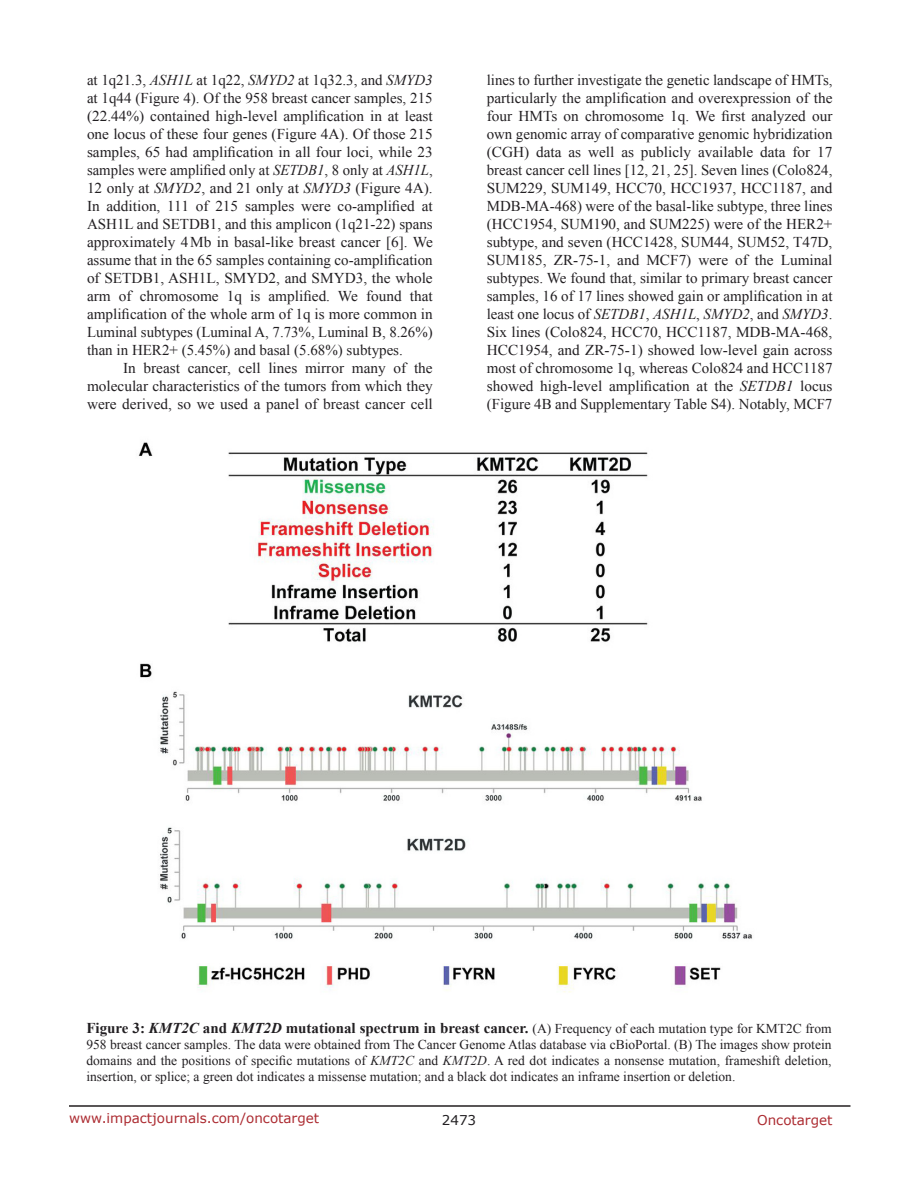
<style>
.page{position:relative;width:918px;height:1188px;background:#fff}
.page>*{position:absolute;margin:0;border:0;box-sizing:border-box;transform-origin:0 0}
.BodyText{font:15px/18px "Times New Roman";color:#221f22;text-align:justify}
.FigureText{font:700 15px "Times New Roman";color:#221f22}
.FigureText-2{font:13.5px/16.2px "Times New Roman";color:#221f22;text-align:justify}
.t1{font:13.5px "Verdana";color:#ac2b31}
.t2{font:13.5px "Verdana";color:#221f22}
.s1{font-style:italic}
.s2{font-weight:400;font-size:13.5px}
</style>
<div class="page">
<hr style="left:69px;top:1105px;width:781px;height:2px;background:#231f20">
<img style="left:138px;top:442px;width:614px;height:551px">
<p class="BodyText" style="left:87px;top:71px;width:347px">at 1q21.3, <span class="s1">ASH1L</span> at 1q22, <span class="s1">SMYD2</span> at 1q32.3, and <span class="s1">SMYD3 </span>at 1q44 (Figure 4). Of the 958 breast cancer samples, 215 (22.44%) contained high-level amplification in at least one locus of these four genes (Figure 4A). Of those 215 samples, 65 had amplification in all four loci, while 23 samples were amplified only at <span class="s1">SETDB1</span>, 8 only at <span class="s1">ASH1L</span>, 12 only at <span class="s1">SMYD2</span>, and 21 only at <span class="s1">SMYD3</span> (Figure 4A).<br>In addition, 111 of 215 samples were co-amplified at ASH1L and SETDB1, and this amplicon (1q21-22) spans approximately 4Mb in basal-like breast cancer [6]. We assume that in the 65 samples containing co-amplification of SETDB1, ASH1L, SMYD2, and SMYD3, the whole arm of chromosome 1q is amplified. We found that amplification of the whole arm of 1q is more common in Luminal subtypes (Luminal A, 7.73%, Luminal B, 8.26%) than in HER2+ (5.45%) and basal (5.68%) subtypes.</p>
<p class="BodyText" style="left:87px;top:359px;width:347px;text-indent:36px">In breast cancer, cell lines mirror many of the molecular characteristics of the tumors from which they were derived, so we used a panel of breast cancer cell</p>
<p class="BodyText" style="left:487px;top:71px;width:347px">lines to further investigate the genetic landscape of HMTs, particularly the amplification and overexpression of the four HMTs on chromosome 1q. We first analyzed our own genomic array of comparative genomic hybridization (CGH) data as well as publicly available data for 17 breast cancer cell lines [12, 21, 25]. Seven lines (Colo824, SUM229, SUM149, HCC70, HCC1937, HCC1187, and MDB-MA-468) were of the basal-like subtype, three lines (HCC1954, SUM190, and SUM225) were of the HER2+ subtype, and seven (HCC1428, SUM44, SUM52, T47D, SUM185, ZR-75-1, and MCF7) were of the Luminal subtypes. We found that, similar to primary breast cancer samples, 16 of 17 lines showed gain or amplification in at least one locus of <span class="s1">SETDB1</span>, <span class="s1">ASH1L</span>, <span class="s1">SMYD2</span>, and <span class="s1">SMYD3</span>.<br>Six lines (Colo824, HCC70, HCC1187, MDB-MA-468, HCC1954, and ZR-75-1) showed low-level gain across most of chromosome 1q, whereas Colo824 and HCC1187 showed high-level amplification at the <span class="s1">SETDB1</span> locus (Figure 4B and Supplementary Table S4). Notably, MCF7</p>
<p class="FigureText" style="left:86px;top:1017px;width:747px">Figure 3: <span class="s1">KMT2C</span> and <span class="s1">KMT2D</span> mutational spectrum in breast cancer. <span class="s2">(A) Frequency of each mutation type for KMT2C from</span></p>
<p class="FigureText-2" style="left:86px;top:1036px;width:747px">958 breast cancer samples. The data were obtained from The Cancer Genome Atlas database via cBioPortal. (B) The images show protein domains and the positions of specific mutations of <span class="s1">KMT2C</span> and <span class="s1">KMT2D</span>. A red dot indicates a nonsense mutation, frameshift deletion, insertion, or splice; a green dot indicates a missense mutation; and a black dot indicates an inframe insertion or deletion.</p>
<p class="t1" style="left:69px;top:1109px;width:252px">www.impactjournals.com/oncotarget</p>
<p class="t2" style="left:442px;top:1111px;width:36px">2473</p>
<p class="t1" style="left:757px;top:1111px;width:77px">Oncotarget</p>
</div>
